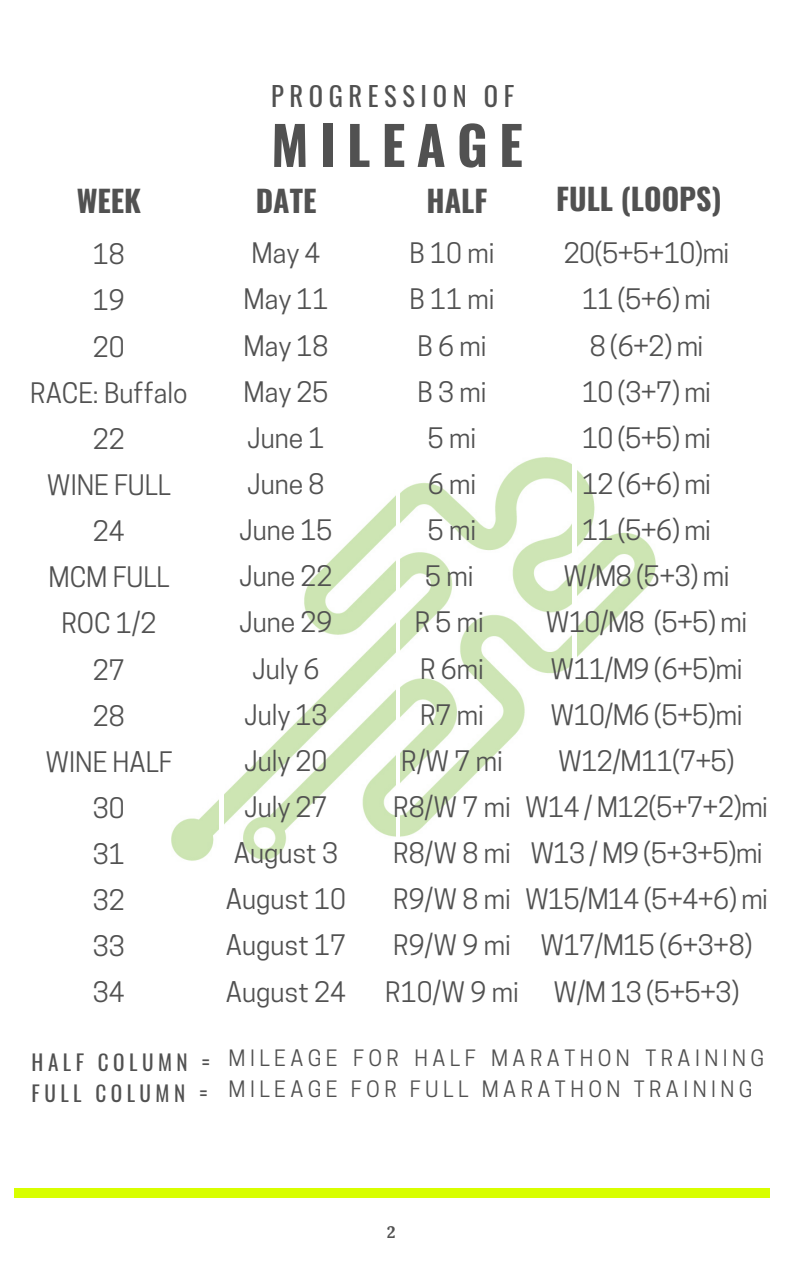
<style>
.page{position:relative;width:794px;height:1266px;background:#fff}
.page>*{position:absolute;margin:0;border:0;box-sizing:border-box;transform-origin:0 0}
.t1{font:700 53.1px "Oswald";letter-spacing:.21em;color:#515151}
.t2{font:700 29.85px "Oswald";color:#515151}
.t3{font:26.55px/46.1px "Cooper Hewitt";color:#515151;text-align:center}
.t4{font:26.55px/46.1px "Cooper Hewitt";letter-spacing:-.02em;color:#515151;text-align:center}
.t5{font:26.55px "Oswald";letter-spacing:.21em;color:#515151}
.t6{font:21.23px/30.9px "Cooper Hewitt";letter-spacing:.21em;color:#515151}
.t7{font:21.23px/30.9px "Oswald";letter-spacing:.21em;color:#515151}
.t8{font:700 16.58px "Lora";color:#515151}
</style>
<div class="page">
<div style="left:14px;top:1189px;width:754px;height:8px;background:#d8ff00"></div>
<img style="left:171px;top:799px;width:48px;height:62px">
<img style="left:224px;top:496px;width:171px;height:364px">
<img style="left:400px;top:457px;width:171px;height:380px">
<img style="left:577px;top:470px;width:79px;height:187px">
<h2 class="t5" style="left:271px;top:75px;width:244px">PROGRESSION OF</h2>
<h2 class="t1" style="left:271px;top:104px;width:253px">MILEAGE</h2>
<h3 class="t2" style="left:77px;top:177px;width:66px">WEEK</h3>
<p class="t2" style="left:255px;top:177px;width:62px">DATE</p>
<h4 class="t2" style="left:426px;top:178px;width:62px">HALF</h4>
<p class="t2" style="left:556px;top:176px;width:167px">FULL (LOOPS)</p>
<h1 class="t3" style="left:30px;top:234px;width:159px">18<br>19<br>20<br>RACE: Buffalo<br>22<br>WINE FULL<br>24<br>MCM FULL<br>ROC 1/2<br>27<br>28<br>WINE HALF<br>30<br>31<br>32<br>33<br>34</h1>
<h1 class="t3" style="left:226px;top:234px;width:122px">May 4<br>May 11<br>May 18<br>May 25<br>June 1<br>June 8<br>June 15<br>June 22<br>June 29<br>July 6<br>July 13<br>July 20<br>July 27<br>August 3<br>August 10<br>August 17<br>August 24</h1>
<h3 class="t3" style="left:385px;top:234px;width:135px">B10mi<br>B11mi<br>B6mi<br>B3mi<br>5mi<br>6mi<br>5mi<br>5mi<br>R5mi<br>R 6mi<br>R7 mi<br>R/W 7 mi<br>R8/W 7 mi<br>R8/W 8 mi<br>R9/W 8 mi<br>R9/W 9 mi<br>R10/W 9 mi</h3>
<h3 class="t4" style="left:524px;top:234px;width:244px">20(5+5+10)mi<br>11 (5+6) mi<br>8 (6+2) mi<br>10 (3+7) mi<br>10 (5+5) mi<br>12 (6+6) mi<br>11 (5+6) mi<br>W/M8 (5+3) mi<br>W10/M8 (5+5) mi<br>W11/M9 (6+5)mi<br>W10/M6 (5+5)mi<br>W12/M11(7+5)<br>W14 / M12(5+7+2)mi<br>W13 / M9 (5+3+5)mi<br>W15/M14 (5+4+6) mi<br>W17/M15 (6+3+8)<br>W/M 13 (5+5+3)</h3>
<h1 class="t7" style="left:32px;top:1045px;width:180px">HALF COLUMN =<br>FULL COLUMN =</h1>
<h3 class="t6" style="left:228px;top:1045px;width:537px">MILEAGE FOR HALF MARATHON TRAINING<br>MILEAGE FOR FULL MARATHON TRAINING</h3>
<h1 class="t8" style="left:386px;top:1221px;width:10px">2</h1>
</div>
